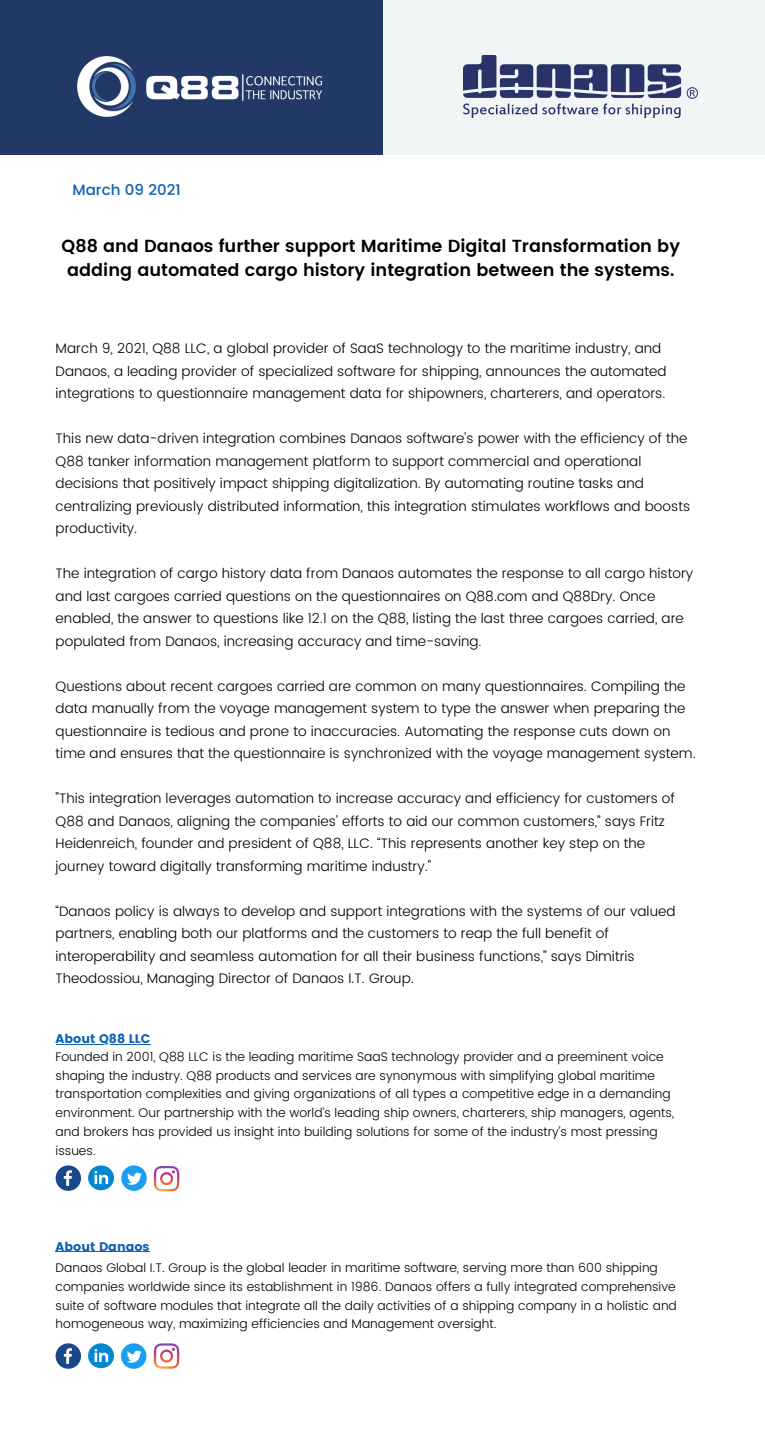
<style>
.page{position:relative;width:765px;height:1440px;background:#fff}
.page>*{position:absolute;margin:0;border:0;box-sizing:border-box;transform-origin:0 0}
.t1{font:600 17.5px/24.4px "Poppins";color:#000;text-align:center}
.t2{font:500 15px "Poppins";color:#1060b4}
.t3{font:300 13.75px/22.5px "Poppins";color:#000}
.t4{font:300 12.5px/18.8px "Poppins";color:#000}
.t5{font:12.5px "Poppins";color:#1060b4}
</style>
<div class="page">
<div style="left:383px;top:0;width:382px;height:154px;background:#f2f5f6"></div>
<div style="left:0;top:0;width:383px;height:154px;background:#223967"></div>
<img style="left:77px;top:56px;width:246px;height:61px">
<svg style="left:56px;top:1165px;width:25px;height:26px"></svg>
<svg style="left:88px;top:1165px;width:26px;height:25px"></svg>
<svg style="left:154px;top:1166px;width:25px;height:25px"></svg>
<svg style="left:56px;top:1343px;width:25px;height:26px"></svg>
<svg style="left:88px;top:1343px;width:26px;height:25px"></svg>
<svg style="left:121px;top:1165px;width:26px;height:26px"></svg>
<svg style="left:121px;top:1343px;width:25px;height:26px"></svg>
<img style="left:464px;top:56px;width:233px;height:62px">
<svg style="left:154px;top:1343px;width:25px;height:26px"></svg>
<hr style="left:56px;top:1044px;width:94px;height:1px;background:#1060b4">
<hr style="left:56px;top:1252px;width:52px;height:1px;background:#1060b4">
<hr style="left:108px;top:1252px;width:42px;height:1px;background:#1060b4">
<p class="t2" style="left:73px;top:181px;width:110px">March 09 2021</p>
<p class="t1" style="left:62px;top:233px;width:620px">Q88 and Danaos further support Maritime Digital Transformation by adding automated cargo history integration between the systems.</p>
<p class="t3" style="left:56px;top:337px;width:612px">March 9, 2021, Q88 LLC, a global provider of SaaS technology to the maritime industry, and<br>Danaos, a leading provider of specialized software for shipping, announces the automated integrations to questionnaire management data for shipowners, charterers, and operators.</p>
<p class="t3" style="left:56px;top:427px;width:636px">This new data-driven integration combines Danaos software's power with the efficiency of the Q88 tanker information management platform to support commercial and operational decisions that positively impact shipping digitalization. By automating routine tasks and centralizing previously distributed information, this integration stimulates workflows and boosts productivity.</p>
<p class="t3" style="left:56px;top:562px;width:639px">The integration of cargo history data from Danaos automates the response to all cargo history and last cargoes carried questions on the questionnaires on Q88.com and Q88Dry. Once enabled, the answer to questions like 12.1 on the Q88, listing the last three cargoes carried, are populated from Danaos, increasing accuracy and time-saving.</p>
<p class="t3" style="left:56px;top:675px;width:642px">Questions about recent cargoes carried are common on many questionnaires. Compiling the data manually from the voyage management system to type the answer when preparing the questionnaire is tedious and prone to inaccuracies. Automating the response cuts down on time and ensures that the questionnaire is synchronized with the voyage management system.</p>
<p class="t3" style="left:56px;top:787px;width:621px">"This integration leverages automation to increase accuracy and efficiency for customers of Q88 and Danaos, aligning the companies' efforts to aid our common customers,” says Fritz Heidenreich, founder and president of Q88, LLC. “This represents another key step on the journey toward digitally transforming maritime industry."</p>
<p class="t3" style="left:56px;top:900px;width:621px">“Danaos policy is always to develop and support integrations with the systems of our valued partners, enabling both our platforms and the customers to reap the full benefit of interoperability and seamless automation for all their business functions,” says Dimitris Theodossiou, Managing Director of Danaos I.T. Group.</p>
<p class="t5" style="left:56px;top:1032px;width:96px">About Q88 LLC</p>
<p class="t4" style="left:56px;top:1047px;width:620px">Founded in 2001, Q88 LLC is the leading maritime SaaS technology provider and a preeminent voice shaping the industry. Q88 products and services are synonymous with simplifying global maritime transportation complexities and giving organizations of all types a competitive edge in a demanding environment. Our partnership with the world’s leading ship owners, charterers, ship managers, agents, and brokers has provided us insight into building solutions for some of the industry’s most pressing issues.</p>
<p class="t5" style="left:56px;top:1239px;width:95px">About Danaos</p>
<p class="t4" style="left:56px;top:1258px;width:623px">Danaos Global I.T. Group is the global leader in maritime software, serving more than 600 shipping companies worldwide since its establishment in 1986. Danaos offers a fully integrated comprehensive suite of software modules that integrate all the daily activities of a shipping company in a holistic and homogeneous way, maximizing efficiencies and Management oversight.</p>
</div>
